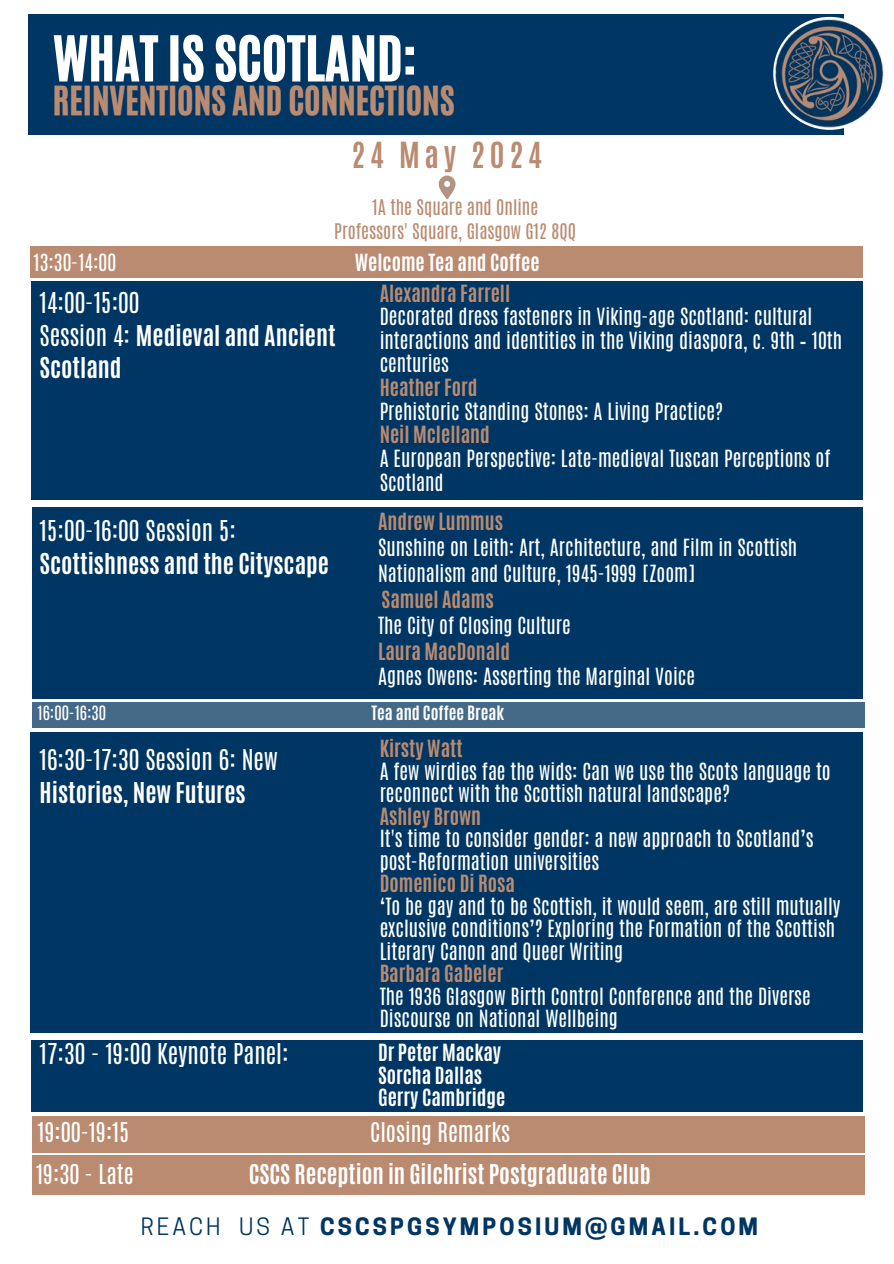
<style>
.page{position:relative;width:894px;height:1264px;background:#fff}
.page>*{position:absolute;margin:0;border:0;box-sizing:border-box;transform-origin:0 0}
.t1{font:52.35px "CA Generated";color:#fff}
.t2{font:33.75px "CA Generated";color:#ba8b71}
.t3{font:700 30px "Antonio";letter-spacing:.16em;color:#ba8b71}
.t4{font:700 24px/32.7px "Antonio";color:#fff}
.t5{font:24px/32.7px "Antonio";color:#fff}
.t6{font:700 22.8px "Antonio";color:#fff}
.t7{font:22.8px "Antonio";color:#fff}
.t8{font:700 22.5px "Cooper Hewitt";letter-spacing:.14em;color:#003663}
.t9{font:19.8px/22.5px "Antonio";color:#fff}
.t10{font:700 19.8px/22.5px "Antonio";color:#fff}
.t11{font:18px/24.8px "Antonio";color:#ba8b71;text-align:center}
.t12{font:700 16.5px "Antonio";color:#fff}
.t13{font:16.5px "Antonio";color:#fff}
.s1{font-weight:400}
.s2{font-weight:700;color:#ba8b71}
.s3{font-weight:700}
</style>
<div class="page">
<div style="left:31px;top:282px;width:831px;height:218px;background:#003663"></div>
<div style="left:32px;top:506px;width:830px;height:192px;background:#003663"></div>
<div style="left:31px;top:732px;width:831px;height:300px;background:#003663"></div>
<div style="left:31px;top:1039px;width:831px;height:72px;background:#003663"></div>
<div style="left:30px;top:245px;width:832px;height:32px;background:#ba8b71"></div>
<div style="left:32px;top:1115px;width:832px;height:37px;background:#ba8b71"></div>
<div style="left:32px;top:1155px;width:832px;height:39px;background:#ba8b71"></div>
<div style="left:32px;top:702px;width:832px;height:26px;background:#446a87"></div>
<svg style="left:438px;top:175px;width:17px;height:24px"></svg>
<div style="left:28px;top:14px;width:815px;height:120px;background:#003663"></div>
<img style="left:773px;top:14px;width:111px;height:120px">
<h5 class="t1" style="left:53px;top:21px;width:365px">WHAT IS SCOTLAND:</h5>
<h5 class="t2" style="left:53px;top:76px;width:403px">REINVENTIONS AND CONNECTIONS</h5>
<h4 class="t3" style="left:351px;top:134px;width:192px">24 May 2024</h4>
<h4 class="t11" style="left:334px;top:195px;width:243px">1A the Square and Online<br>Professors' Square, Glasgow G12 8QQ</h4>
<p class="t9" style="left:34px;top:251px;width:84px">13:30-14:00</p>
<p class="t10" style="left:354px;top:251px;width:186px">Welcome Tea and Coffee</p>
<p class="t4" style="left:40px;top:286px;width:297px"><span class="s1">14:00-15:00<br>Session 4:</span> Medieval and Ancient<br>Scotland</p>
<h4 class="t9" style="left:379px;top:281px;width:464px;line-height:23.7px"><span class="s2">Alexandra Farrell<br></span>Decorated dress fasteners in Viking-age Scotland: cultural interactions and identities in the Viking diaspora, c. 9th – 10th centuries<br><span class="s2">Heather Ford<br></span>Prehistoric Standing Stones: A Living Practice?<br><span class="s2">Neil Mclelland<br></span>A European Perspective: Late-medieval Tuscan Perceptions of Scotland</h4>
<h6 class="t4" style="left:40px;top:515px;width:291px"><span class="s1">15:00-16:00 Session 5:<br></span>Scottishness and the Cityscape</h6>
<p class="t9" style="left:378px;top:509px;width:420px;line-height:25.8px"><span class="s2">Andrew Lummus<br></span>Sunshine on Leith: Art, Architecture, and Film in Scottish<br>Nationalism and Culture, 1945-1999 [Zoom]<br><span class="s2">Samuel Adams<br></span>The City of Closing Culture<br><span class="s2">Laura MacDonald<br></span>Agnes Owens: Asserting the Marginal Voice</p>
<h6 class="t13" style="left:37px;top:701px;width:70px">16:00-16:30</h6>
<h6 class="t12" style="left:371px;top:701px;width:134px">Tea and Coffee Break</h6>
<h6 class="t5" style="left:40px;top:743px;width:239px">16:30-17:30 Session 6: New<br><span class="s3">Histories, New Futures</span></h6>
<h6 class="t5" style="left:40px;top:1037px;width:250px">17:30 - 19:00 Keynote Panel:</h6>
<h4 class="t9" style="left:379px;top:737px;width:462px"><span class="s2">Kirsty Watt<br></span>A few wirdies fae the wids: Can we use the Scots language to reconnect with the Scottish natural landscape?<br><span class="s2">Ashley Brown<br></span>It's time to consider gender: a new approach to Scotland’s post-Reformation universities<br><span class="s2">Domenico Di Rosa<br></span>‘To be gay and to be Scottish, it would seem, are still mutually exclusive conditions’? Exploring the Formation of the Scottish Literary Canon and Queer Writing<br><span class="s2">Barbara Gabeler<br></span>The 1936 Glasgow Birth Control Conference and the Diverse Discourse on National Wellbeing</h4>
<p class="t10" style="left:378px;top:1041px;width:129px">Dr Peter Mackay<br>Sorcha Dallas<br>Gerry Cambridge</p>
<h6 class="t7" style="left:37px;top:1115px;width:93px">19:00-19:15</h6>
<h6 class="t7" style="left:370px;top:1115px;width:141px">Closing Remarks</h6>
<p class="t7" style="left:36px;top:1158px;width:99px">19:30 - Late</p>
<p class="t6" style="left:249px;top:1158px;width:403px">CSCS Reception in Gilchrist Postgraduate Club</p>
<p class="t8" style="left:141px;top:1218px;width:618px"><span class="s1">REACH US AT</span> CSCSPGSYMPOSIUM@GMAIL.COM</p>
</div>
